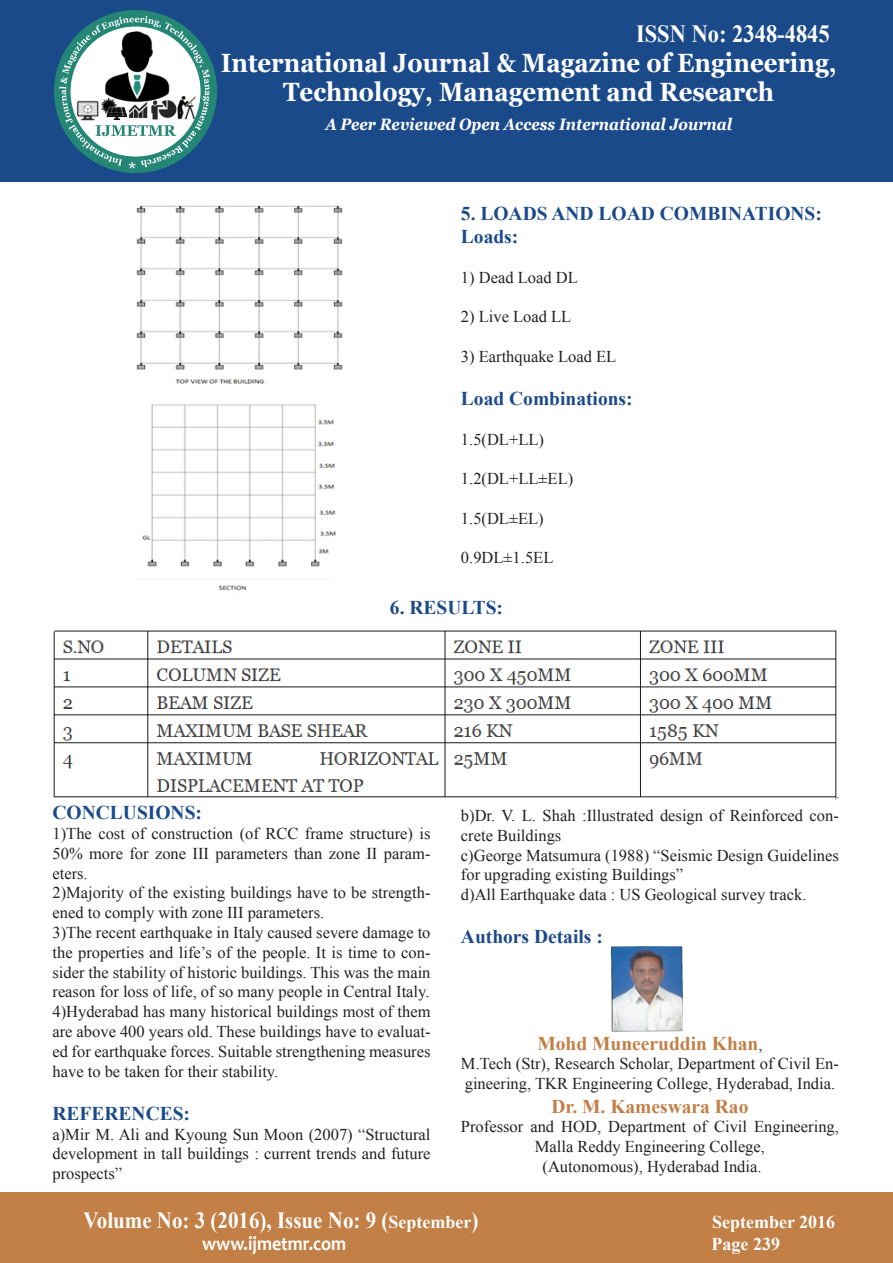
<style>
.page{position:relative;width:893px;height:1263px;background:#fff}
.page>*{position:absolute;margin:0;border:0;box-sizing:border-box;transform-origin:0 0}
.t1{font:700 26.4px "Georgia";color:#fff;scale:.91 1}
.t2{font:700 24.75px "Times New Roman";color:#fff;scale:.91 1}
.t3{font:700 23.1px "Times New Roman";color:#fff;scale:.91 1}
.t4{font:700 19.8px "Candara";color:#fff;scale:.91 1}
.t5{font:700 19.5px "Times New Roman";color:#1b4a8a}
.t6{font:700 19.5px "Times New Roman";color:#c28047}
.t7{font:700 18px "Times New Roman";color:#fff}
.t8{font:16.5px/19.8px "Times New Roman";color:#231f20;text-align:justify}
.t9{font:italic 700 16.5px "Georgia";color:#fff;scale:.91 1}
.s1{font-weight:400;font-size:16.5px;color:#231f20}
.s2{font-size:18px}
</style>
<div class="page">
<div style="left:0;top:0;width:893px;height:182px;background:#1b4a8a"></div>
<div style="left:0;top:1193px;width:893px;height:70px;background:#c28047"></div>
<div style="left:54px;top:10px;width:163px;height:163px;background:#248675;border-radius:50%"></div>
<svg style="left:59px;top:16px;width:151px;height:153px"></svg>
<img style="left:150px;top:98px;width:27px;height:23px">
<img style="left:177px;top:95px;width:21px;height:26px">
<img style="left:102px;top:31px;width:72px;height:73px">
<img style="left:75px;top:100px;width:25px;height:21px">
<img style="left:102px;top:98px;width:25px;height:21px">
<img style="left:136px;top:205px;width:207px;height:179px">
<img style="left:136px;top:404px;width:200px;height:187px">
<img style="left:53px;top:630px;width:786px;height:170px">
<img style="left:611px;top:946px;width:72px;height:86px">
<p class="t2" style="left:636px;top:16px;width:214px">ISSN No: 2348-4845</p>
<p class="t1" style="left:221px;top:46px;width:678px">International Journal &amp; Magazine of Engineering,</p>
<p class="t1" style="left:283px;top:75px;width:541px">Technology, Management and Research</p>
<p class="t9" style="left:325px;top:113px;width:448px">A Peer Reviewed Open Access International Journal</p>
<p class="t5" style="left:461px;top:200px;width:362px">5. LOADS AND LOAD COMBINATIONS:</p>
<p class="t5" style="left:461px;top:223px;width:59px">Loads:</p>
<p class="t8" style="left:461px;top:267px;width:118px">1) Dead Load DL</p>
<p class="t8" style="left:461px;top:307px;width:112px">2) Live Load LL</p>
<p class="t8" style="left:461px;top:346px;width:157px">3) Earthquake Load EL</p>
<p class="t5" style="left:461px;top:385px;width:173px">Load Combinations:</p>
<p class="t8" style="left:461px;top:429px;width:85px">1.5(DL+LL)</p>
<p class="t8" style="left:461px;top:469px;width:114px">1.2(DL+LL±EL)</p>
<p class="t8" style="left:461px;top:508px;width:84px">1.5(DL±EL)</p>
<p class="t8" style="left:461px;top:548px;width:94px">0.9DL±1.5EL</p>
<p class="t5" style="left:390px;top:594px;width:115px">6. RESULTS:</p>
<p class="t5" style="left:52px;top:799px;width:151px">CONCLUSIONS:</p>
<p class="t8" style="left:52px;top:823px;width:379px">1)The cost of construction (of RCC frame structure) is 50% more for zone III parameters than zone II param&shy;eters.</p>
<p class="t8" style="left:52px;top:883px;width:379px">2)Majority of the existing buildings have to be strength&shy;ened to comply with zone III parameters.</p>
<p class="t8" style="left:52px;top:922px;width:379px">3)The recent earthquake in Italy caused severe damage to the properties and life’s of the people. It is time to con&shy;sider the stability of historic buildings. This was the main reason for loss of life, of so many people in Central Italy.</p>
<p class="t8" style="left:52px;top:1001px;width:380px">4)Hyderabad has many historical buildings most of them are above 400 years old. These buildings have to evaluat&shy;ed for earthquake forces. Suitable strengthening measures have to be taken for their stability.</p>
<p class="t5" style="left:52px;top:1100px;width:139px">REFERENCES:</p>
<p class="t8" style="left:52px;top:1124px;width:380px">a)Mir M. Ali and Kyoung Sun Moon (2007) “Structural development in tall buildings : current trends and future prospects”</p>
<p class="t8" style="left:461px;top:805px;width:379px">b)Dr. V. L. Shah :Illustrated design of Reinforced con&shy;crete Buildings</p>
<p class="t8" style="left:461px;top:845px;width:379px">c)George Matsumura (1988) “Seismic Design Guidelines for upgrading existing Buildings”</p>
<p class="t8" style="left:461px;top:884px;width:347px">d)All Earthquake data : US Geological survey track.</p>
<p class="t5" style="left:461px;top:923px;width:143px">Authors Details :</p>
<p class="t6" style="left:537px;top:1029px;width:227px">Mohd Muneeruddin Khan<span class="s1">,</span></p>
<p class="t8" style="left:461px;top:1054px;width:379px">M.Tech (Str), Research Scholar, Department of Civil En&shy;gineering, TKR Engineering College, Hyderabad, India.</p>
<p class="t6" style="left:551px;top:1092px;width:198px">Dr. M. Kameswara Rao</p>
<p class="t8" style="left:461px;top:1117px;width:380px;text-align:center">Professor and HOD, Department of Civil Engineering,<br>Malla Reddy Engineering College,</p>
<p class="t8" style="left:542px;top:1156px;width:221px">(Autonomous), Hyderabad India.</p>
<p class="t3" style="left:84px;top:1204px;width:435px">Volume No: 3 (2016), Issue No: 9 (<span class="s2">September</span>)</p>
<p class="t7" style="left:712px;top:1210px;width:125px">September 2016</p>
<p class="t4" style="left:202px;top:1231px;width:160px">www.ijmetmr.com</p>
<p class="t7" style="left:711px;top:1231px;width:70px">Page 239</p>
</div>
